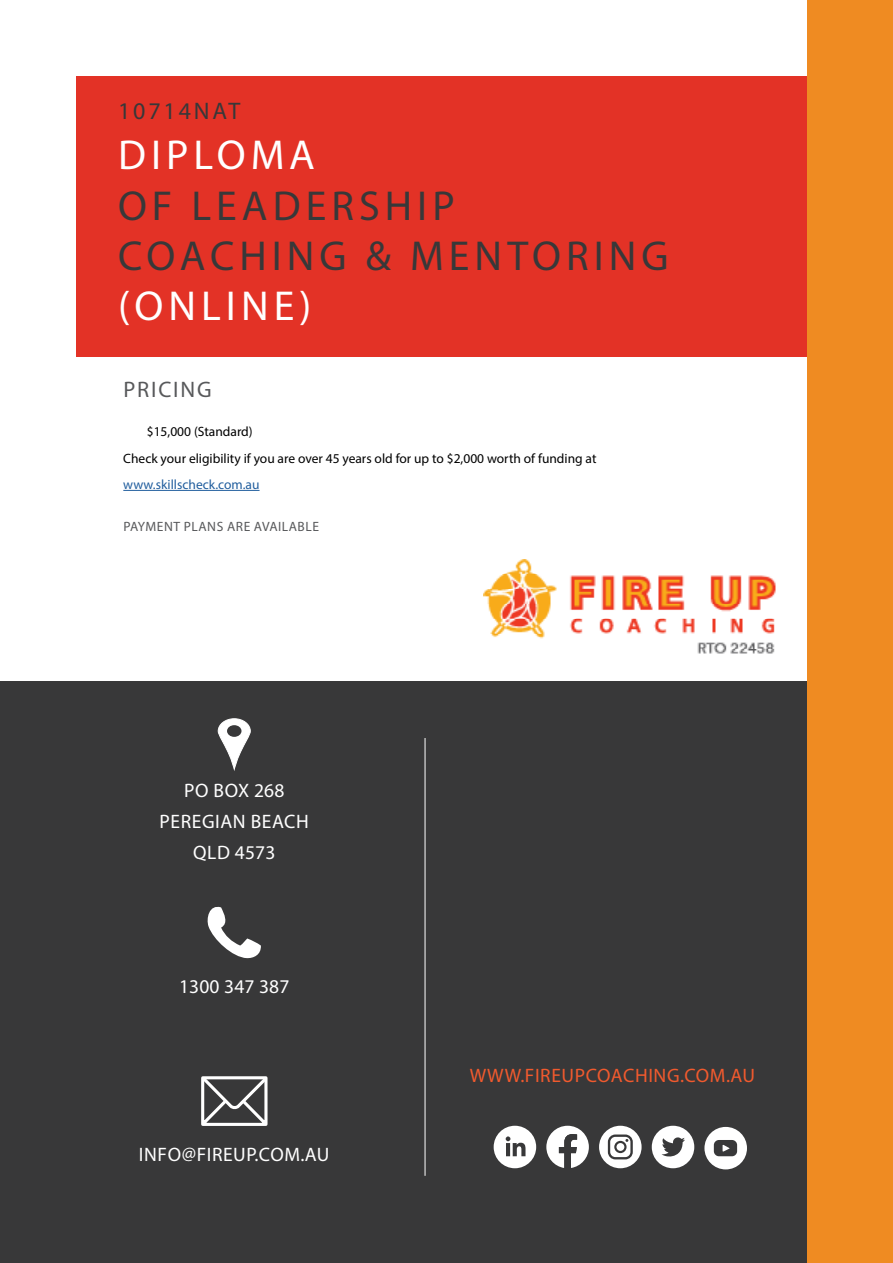
<style>
.page{position:relative;width:893px;height:1263px;background:#fff}
.page>*{position:absolute;margin:0;border:0;box-sizing:border-box;transform-origin:0 0}
.t1{font:42px/50.4px "Myriad Pro";letter-spacing:.12em;color:#383839}
.t2{font:42px "Myriad Pro";letter-spacing:.12em;color:#fff}
.t3{font:24px "Myriad Pro";letter-spacing:.12em;color:#383839}
.t4{font:22.5px "Myriad Pro";letter-spacing:.08em;color:#58595b}
.t5{font:19.5px/31.2px "Myriad Pro";letter-spacing:.03em;color:#fff;text-align:center}
.t6{font:19.5px "Myriad Pro";letter-spacing:.03em;color:#f15a2e}
.t7{font:19.5px "Myriad Pro";letter-spacing:.01em;color:#fff}
.t8{font:13.5px/26.5px "Myriad Pro";color:#000}
.t9{font:13.5px "Myriad Pro";letter-spacing:.04em;color:#58595b}
.t10{font:13.5px "Myriad Pro";color:#215e9e}
</style>
<div class="page">
<div style="left:77px;top:77px;width:816px;height:280px;background:#e33226"></div>
<div style="left:0;top:681px;width:808px;height:582px;background:#383839"></div>
<svg style="left:218px;top:719px;width:32px;height:50px"></svg>
<div style="left:227px;top:725px;width:14px;height:12px;background:#383839;border-radius:50%"></div>
<svg style="left:207px;top:906px;width:54px;height:52px"></svg>
<svg style="left:201px;top:1076px;width:67px;height:50px"></svg>
<svg style="left:546px;top:1126px;width:43px;height:42px"></svg>
<div style="left:704px;top:1127px;width:43px;height:42px;background:#fff;border-radius:50%"></div>
<svg style="left:714px;top:1140px;width:23px;height:16px"></svg>
<div style="left:652px;top:1126px;width:42px;height:42px;background:#fff;border-radius:50%"></div>
<svg style="left:662px;top:1137px;width:23px;height:20px"></svg>
<div style="left:599px;top:1126px;width:43px;height:42px;background:#fff;border-radius:50%"></div>
<svg style="left:608px;top:1134px;width:25px;height:25px"></svg>
<div style="left:494px;top:1126px;width:42px;height:42px;background:#fff;border-radius:50%"></div>
<svg style="left:506px;top:1136px;width:19px;height:20px"></svg>
<div style="left:808px;top:0;width:85px;height:1263px;background:#ef8b22"></div>
<img style="left:483px;top:559px;width:293px;height:95px">
<hr style="left:425px;top:738px;width:1px;height:438px;background:#fff">
<hr style="left:123px;top:490px;width:137px;height:1px;background:#215e9e">
<h2 class="t3" style="left:118px;top:96px;width:124px">10714NAT</h2>
<h1 class="t2" style="left:118px;top:129px;width:198px">DIPLOMA</h1>
<h1 class="t1" style="left:118px;top:180px;width:552px">OF LEADERSHIP<br>COACHING &amp; MENTORING</h1>
<h1 class="t2" style="left:118px;top:280px;width:195px">(ONLINE)</h1>
<h3 class="t4" style="left:124px;top:376px;width:90px">PRICING</h3>
<p class="t8" style="left:123px;top:418px;width:475px;text-indent:23px">$15,000 (Standard)<br>Check your eligibility if you are over 45 years old for up to $2,000 worth of funding at</p>
<p class="t10" style="left:123px;top:476px;width:138px">www.skillscheck.com.au</p>
<p class="t9" style="left:123px;top:518px;width:197px">PAYMENT PLANS ARE AVAILABLE</p>
<h3 class="t5" style="left:160px;top:774px;width:151px">PO BOX 268<br>PEREGIAN BEACH<br>QLD 4573</h3>
<h3 class="t7" style="left:179px;top:974px;width:112px">1300 347 387</h3>
<h3 class="t5" style="left:139px;top:1139px;width:192px">INFO@FIREUP.COM.AU</h3>
<h3 class="t6" style="left:470px;top:1063px;width:287px">WWW.FIREUPCOACHING.COM.AU</h3>
</div>
